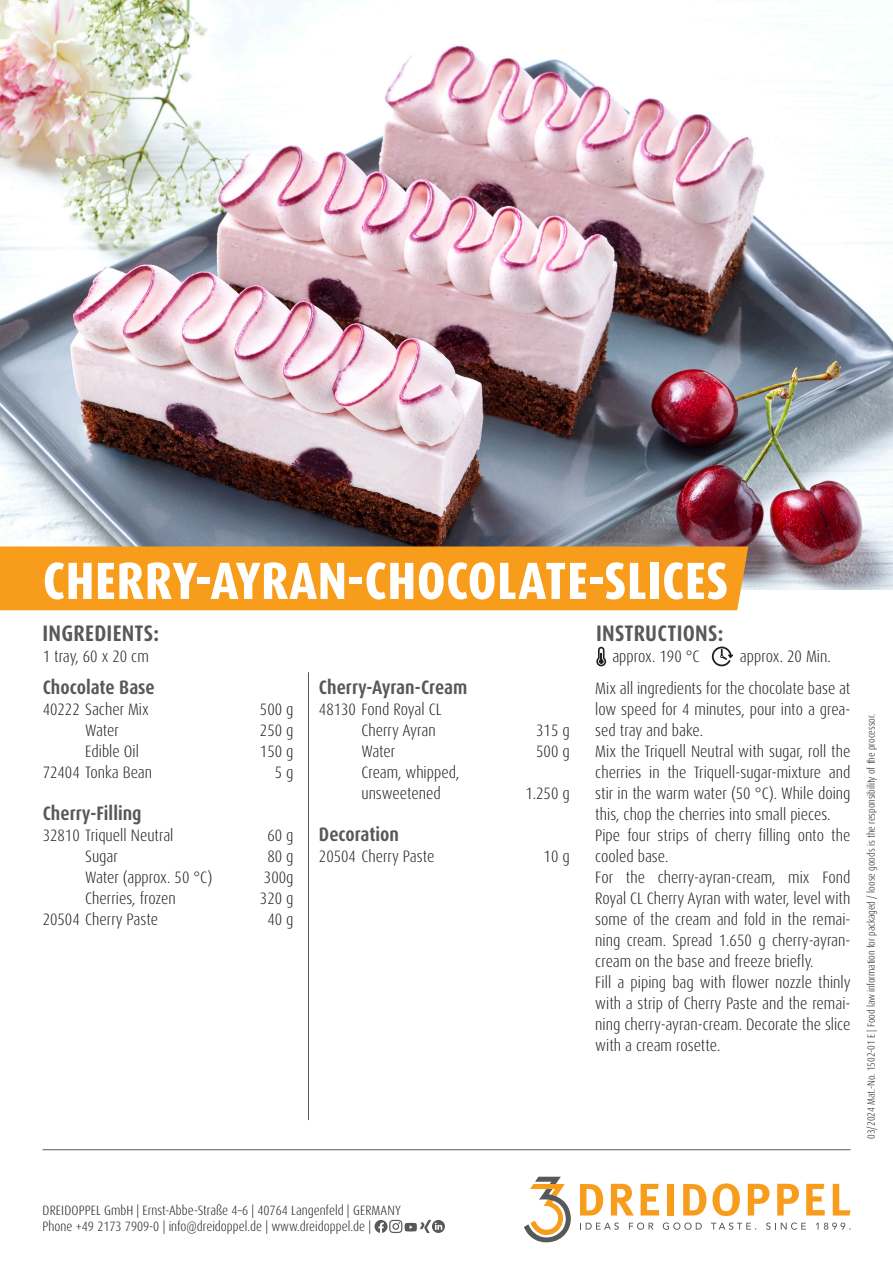
<style>
.page{position:relative;width:893px;height:1263px;background:#fff}
.page>*{position:absolute;margin:0;border:0;box-sizing:border-box;transform-origin:0 0}
.t1{font:800 condensed 52.5px "Dax Pro";letter-spacing:.01em;color:#fff}
.t2{font:700 condensed 22.5px "Dax Pro";letter-spacing:.01em;color:#57585a}
.t3{font:700 condensed 19.5px "Dax Pro";color:#57585a}
.t4{font:300 condensed 16.5px/21px "Dax Pro";color:#231f20}
.t5{font:300 condensed 13.5px/16.2px "Dax Pro";color:#231f20}
.t6{font:300 condensed 10.5px "Dax Pro";letter-spacing:-.01em;color:#231f20}
</style>
<div class="page">
<hr style="left:43px;top:1149px;width:807px;height:1px;background:#57585a">
<svg style="left:375px;top:1220px;width:70px;height:13px"></svg>
<svg style="left:580px;top:1184px;width:23px;height:31px"></svg>
<svg style="left:611px;top:1184px;width:23px;height:31px"></svg>
<svg style="left:641px;top:1184px;width:18px;height:31px"></svg>
<div style="left:667px;top:1184px;width:7px;height:31px;background:#f89c1c"></div>
<svg style="left:683px;top:1184px;width:23px;height:31px"></svg>
<svg style="left:712px;top:1183px;width:28px;height:33px"></svg>
<svg style="left:748px;top:1184px;width:21px;height:31px"></svg>
<svg style="left:777px;top:1184px;width:22px;height:31px"></svg>
<svg style="left:806px;top:1184px;width:19px;height:31px"></svg>
<svg style="left:833px;top:1184px;width:18px;height:31px"></svg>
<svg style="left:580px;top:1222px;width:39px;height:8px"></svg>
<svg style="left:629px;top:1222px;width:24px;height:8px"></svg>
<svg style="left:663px;top:1222px;width:39px;height:8px"></svg>
<svg style="left:711px;top:1222px;width:45px;height:8px"></svg>
<svg style="left:766px;top:1222px;width:40px;height:8px"></svg>
<svg style="left:816px;top:1222px;width:35px;height:8px"></svg>
<svg style="left:524px;top:1177px;width:47px;height:65px"></svg>
<img style="left:0;top:0;width:893px;height:589px">
<div style="left:0;top:546px;width:748px;height:64px;background:#f89c1c"></div>
<hr style="left:308px;top:672px;width:1px;height:448px;background:#57585a">
<svg style="left:712px;top:646px;width:21px;height:20px"></svg>
<svg style="left:596px;top:647px;width:10px;height:19px"></svg>
<h1 class="t1" style="left:43px;top:547px;width:687px">CHERRY-AYRAN-CHOCOLATE-SLICES</h1>
<h2 class="t2" style="left:43px;top:619px;width:118px">INGREDIENTS:</h2>
<p class="t4" style="left:43px;top:646px;width:108px">1 tray, 60 x 20 cm</p>
<p class="t3" style="left:43px;top:674px;width:114px">Chocolate Base</p>
<p class="t4" style="left:43px;top:698px;width:108px">40222 Sacher Mix</p>
<p class="t4" style="left:260px;top:698px;width:35px">500 g</p>
<p class="t4" style="left:85px;top:719px;width:35px">Water</p>
<p class="t4" style="left:260px;top:719px;width:35px">250 g</p>
<p class="t4" style="left:85px;top:740px;width:55px">Edible Oil</p>
<p class="t4" style="left:260px;top:740px;width:35px">150 g</p>
<p class="t4" style="left:43px;top:761px;width:111px">72404 Tonka Bean</p>
<p class="t4" style="left:275px;top:761px;width:20px">5 g</p>
<p class="t3" style="left:43px;top:800px;width:100px">Cherry-Filling</p>
<p class="t4" style="left:43px;top:824px;width:132px">32810 Triquell Neutral</p>
<p class="t4" style="left:267px;top:824px;width:28px">60 g</p>
<p class="t4" style="left:85px;top:845px;width:34px">Sugar</p>
<p class="t4" style="left:267px;top:845px;width:28px">80 g</p>
<p class="t4" style="left:85px;top:866px;width:129px">Water (approx. 50 °C)</p>
<p class="t4" style="left:264px;top:866px;width:31px">300g</p>
<p class="t4" style="left:85px;top:887px;width:92px">Cherries, frozen</p>
<p class="t4" style="left:260px;top:887px;width:35px">320 g</p>
<p class="t4" style="left:43px;top:908px;width:117px">20504 Cherry Paste</p>
<p class="t4" style="left:267px;top:908px;width:28px">40 g</p>
<p class="t3" style="left:319px;top:674px;width:150px">Cherry-Ayran-Cream</p>
<p class="t4" style="left:361px;top:698px;width:82px;text-indent:-43px">48130 Fond Royal CL<br>Cherry Ayran</p>
<p class="t4" style="left:536px;top:719px;width:35px">315 g</p>
<p class="t4" style="left:361px;top:740px;width:35px">Water</p>
<p class="t4" style="left:536px;top:740px;width:35px">500 g</p>
<p class="t4" style="left:361px;top:761px;width:99px">Cream, whipped, unsweetened</p>
<p class="t4" style="left:525px;top:782px;width:46px">1.250 g</p>
<p class="t3" style="left:319px;top:821px;width:82px">Decoration</p>
<p class="t4" style="left:319px;top:845px;width:117px">20504 Cherry Paste</p>
<p class="t4" style="left:544px;top:845px;width:28px">10 g</p>
<h2 class="t2" style="left:596px;top:619px;width:129px">INSTRUCTIONS:</h2>
<p class="t4" style="left:595px;top:677px;width:257px">Mix all ingredients for the chocolate base at low speed for 4 minutes, pour into a grea&shy;sed tray and bake.<br>Mix the Triquell Neutral with sugar, roll the cherries in the Triquell-sugar-mixture and stir in the warm water (50 °C). While doing this, chop the cherries into small pieces.<br>Pipe four strips of cherry filling onto the cooled base.<br>For the cherry-ayran-cream, mix Fond Royal CL Cherry Ayran with water, level with some of the cream and fold in the remai&shy;ning cream. Spread 1.650 g cherry-ayran&shy;cream on the base and freeze briefly.<br>Fill a piping bag with flower nozzle thinly with a strip of Cherry Paste and the remai&shy;ning cherry-ayran-cream. Decorate the slice with a cream rosette.</p>
<p class="t4" style="left:612px;top:646px;width:89px">approx. 190 °C</p>
<p class="t4" style="left:740px;top:646px;width:92px">approx. 20 Min.</p>
<p class="t6" style="left:864px;top:1139px;width:426px;rotate:-90deg">03/2024 Mat.-No. 1502-01 E | Food law information for packaged / loose goods is the responsibility of the processor.</p>
<p class="t5" style="left:43px;top:1202px;width:360px">DREIDOPPEL GmbH | Ernst-Abbe-Straße 4–6 | 40764 Langenfeld | GERMANY<br>Phone +49 2173 7909-0 | info@dreidoppel.de | www.dreidoppel.de |</p>
</div>
